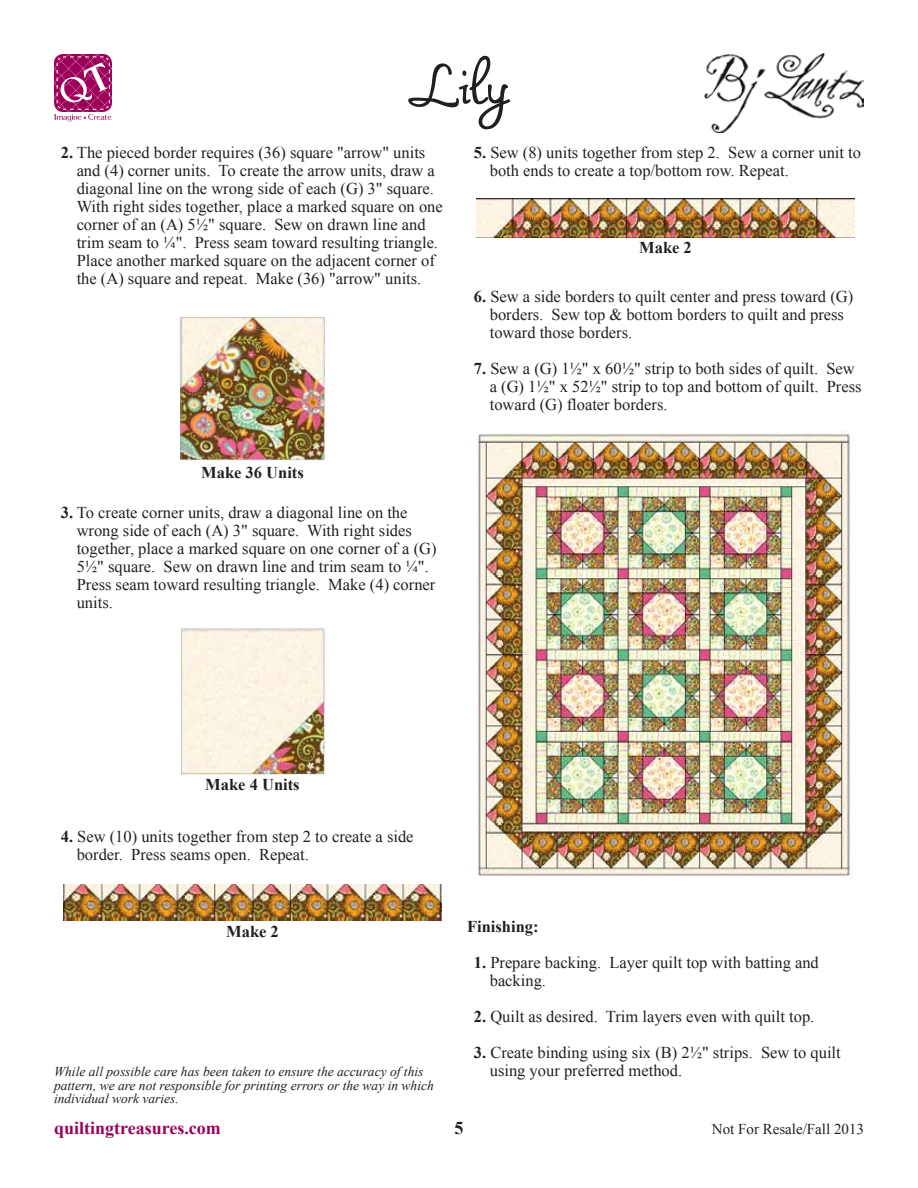
<style>
.page{position:relative;width:918px;height:1188px;background:#fff}
.page>*{position:absolute;margin:0;border:0;box-sizing:border-box;transform-origin:0 0}
.t1{font:52.5px "Mama Script";color:#231f20}
.t2{font:700 18px "Times New Roman";color:#9c0059}
.t3{font:700 18px "Times New Roman";color:#231f20}
.t4{font:16.5px/18px "Times New Roman";color:#231f20}
.t5{font:700 16.5px "Times New Roman";color:#231f20}
.t6{font:15px "Times New Roman";color:#231f20}
.t7{font:italic 13.5px/13.5px "Times New Roman";color:#231f20}
.s1{font-weight:700}
</style>
<div class="page">
<svg style="left:54px;top:54px;width:58px;height:68px"></svg>
<img style="left:704px;top:54px;width:160px;height:78px">
<img style="left:477px;top:432px;width:374px;height:446px">
<img style="left:64px;top:884px;width:378px;height:37px">
<img style="left:477px;top:199px;width:378px;height:39px">
<img style="left:181px;top:316px;width:144px;height:145px">
<img style="left:180px;top:629px;width:145px;height:145px">
<h1 class="t1" style="left:409px;top:54px;width:102px">Lily</h1>
<p class="t4" style="left:77px;top:143px;width:368px;text-indent:-16px"><span class="s1">2.</span> The pieced border requires (36) square "arrow" units and (4) corner units. To create the arrow units, draw a diagonal line on the wrong side of each (G) 3" square.<br>With right sides together, place a marked square on one corner of an (A) 5½" square. Sew on drawn line and trim seam to ¼". Press seam toward resulting triangle.<br>Place another marked square on the adjacent corner of the (A) square and repeat. Make (36) "arrow" units.</p>
<p class="t5" style="left:201px;top:461px;width:104px">Make 36 Units</p>
<p class="t4" style="left:77px;top:503px;width:361px;text-indent:-16px"><span class="s1">3.</span> To create corner units, draw a diagonal line on the wrong side of each (A) 3" square. With right sides together, place a marked square on one corner of a (G)<br>5½" square. Sew on drawn line and trim seam to ¼".<br>Press seam toward resulting triangle. Make (4) corner units.</p>
<p class="t4" style="left:490px;top:143px;width:373px;text-indent:-16px"><span class="s1">5.</span> Sew (8) units together from step 2. Sew a corner unit to both ends to create a top/bottom row. Repeat.</p>
<p class="t5" style="left:639px;top:236px;width:54px">Make 2</p>
<p class="t4" style="left:490px;top:287px;width:365px;text-indent:-16px"><span class="s1">6.</span> Sew a side borders to quilt center and press toward (G) borders. Sew top &amp; bottom borders to quilt and press toward those borders.</p>
<p class="t4" style="left:490px;top:359px;width:373px;text-indent:-16px"><span class="s1">7.</span> Sew a (G) 1½" x 60½" strip to both sides of quilt. Sew a (G) 1½" x 52½" strip to top and bottom of quilt. Press toward (G) floater borders.</p>
<p class="t5" style="left:205px;top:773px;width:96px">Make 4 Units</p>
<p class="t4" style="left:77px;top:827px;width:338px;text-indent:-16px"><span class="s1">4.</span> Sew (10) units together from step 2 to create a side border. Press seams open. Repeat.</p>
<p class="t5" style="left:226px;top:920px;width:54px">Make 2</p>
<p class="t7" style="left:54px;top:1064px;width:381px">While all possible care has been taken to ensure the accuracy of this pattern, we are not responsible for printing errors or the way in which individual work varies.</p>
<p class="t5" style="left:467px;top:915px;width:73px">Finishing:</p>
<p class="t4" style="left:490px;top:953px;width:331px;text-indent:-16px"><span class="s1">1.</span> Prepare backing. Layer quilt top with batting and backing.</p>
<p class="t4" style="left:474px;top:1007px;width:342px"><span class="s1">2.</span> Quilt as desired. Trim layers even with quilt top.</p>
<p class="t4" style="left:490px;top:1043px;width:353px;text-indent:-16px"><span class="s1">3.</span> Create binding using six (B) 2½" strips. Sew to quilt using your preferred method.</p>
<p class="t2" style="left:54px;top:1116px;width:168px">quiltingtreasures.com</p>
<p class="t3" style="left:454px;top:1116px;width:10px">5</p>
<p class="t6" style="left:712px;top:1119px;width:154px">Not For Resale/Fall 2013</p>
</div>
